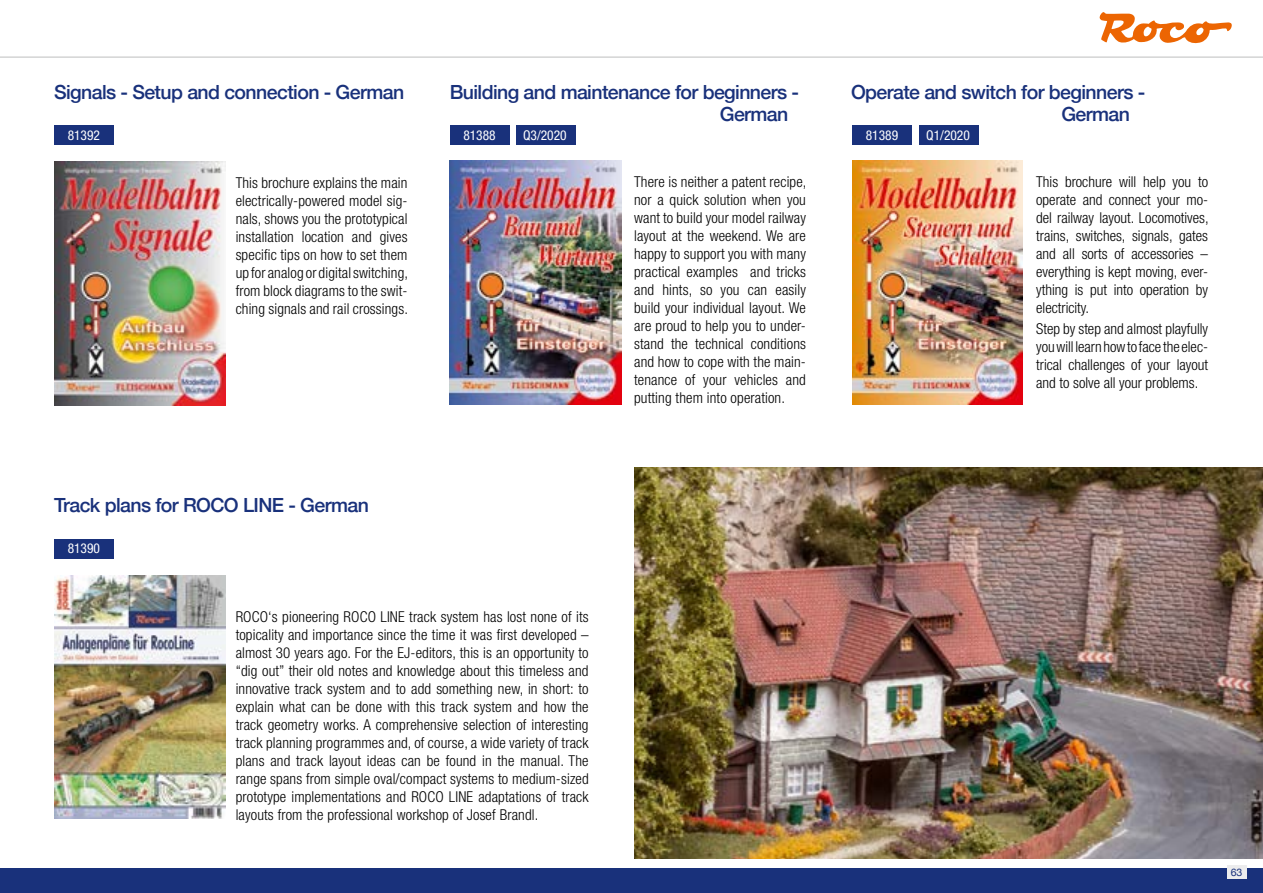
<style>
.page{position:relative;width:1263px;height:893px;background:#fff}
.page>*{position:absolute;margin:0;border:0;box-sizing:border-box;transform-origin:0 0}
.t1{font:500 19.5px/22.5px "Helvetica Neue";letter-spacing:-.03em;color:#19317b}
.t2{font:300 condensed 15px/18px "Helvetica Neue LT Std";letter-spacing:.01em;color:#000;text-align:justify}
.t3{font:condensed 13.5px "Helvetica Neue LT Std";color:#fff}
.t4{font:10.5px "Helvetica Neue";color:#19317b}
</style>
<div class="page">
<hr style="left:0;top:57px;width:1263px;height:1px;background:#bdbebe">
<svg style="left:0;top:868px;width:1px;height:25px"></svg>
<div style="left:1px;top:868px;width:1262px;height:25px;background:#19317b"></div>
<svg style="left:1099px;top:12px;width:133px;height:32px"></svg>
<div style="left:1227px;top:865px;width:19px;height:14px;background:#ececed"></div>
<img style="left:450px;top:161px;width:172px;height:243px">
<img style="left:852px;top:161px;width:171px;height:243px">
<div style="left:450px;top:126px;width:59px;height:19px;background:#19317b"></div>
<div style="left:54px;top:126px;width:60px;height:19px;background:#19317b"></div>
<div style="left:54px;top:539px;width:60px;height:19px;background:#19317b"></div>
<div style="left:852px;top:126px;width:60px;height:19px;background:#19317b"></div>
<img style="left:54px;top:161px;width:172px;height:244px">
<img style="left:54px;top:575px;width:172px;height:243px">
<img style="left:634px;top:468px;width:629px;height:391px">
<div style="left:516px;top:126px;width:60px;height:19px;background:#19317b"></div>
<div style="left:919px;top:126px;width:60px;height:19px;background:#19317b"></div>
<h1 class="t1" style="left:54px;top:79px;width:352px">Signals - Setup and connection - German</h1>
<h1 class="t1" style="left:720px;top:79px;width:81px;text-indent:-270px">Building and maintenance for beginners -<br>German</h1>
<h1 class="t1" style="left:1061px;top:79px;width:85px;text-indent:-210px">Operate and switch for beginners -<br>German</h1>
<p class="t3" style="left:68px;top:127px;width:34px">81392</p>
<p class="t3" style="left:463px;top:127px;width:34px">81388</p>
<p class="t2" style="left:236px;top:173px;width:174px">This brochure explains the main electrically-powered model sig&shy;nals, shows you the prototypical installation location and gives specific tips on how to set them up for analog or digital switching, from block diagrams to the swit&shy;ching signals and rail crossings.</p>
<p class="t3" style="left:523px;top:127px;width:45px">Q3/2020</p>
<p class="t3" style="left:926px;top:127px;width:45px">Q1/2020</p>
<p class="t3" style="left:866px;top:127px;width:34px">81389</p>
<p class="t2" style="left:634px;top:172px;width:174px">There is neither a patent recipe, nor a quick solution when you want to build your model railway layout at the weekend. We are happy to support you with many practical examples and tricks and hints, so you can easily build your individual layout. We are proud to help you to under&shy;stand the technical conditions and how to cope with the main&shy;tenance of your vehicles and putting them into operation.</p>
<p class="t2" style="left:1036px;top:172px;width:174px">This brochure will help you to operate and connect your mo&shy;del railway layout. Locomotives, trains, switches, signals, gates and all sorts of accessories – everything is kept moving, ever&shy;ything is put into operation by electricity.</p>
<p class="t2" style="left:1036px;top:319px;width:173px">Step by step and almost playfully you will learn how to face the elec&shy;trical challenges of your layout and to solve all your problems.</p>
<h1 class="t1" style="left:54px;top:492px;width:316px">Track plans for ROCO LINE - German</h1>
<p class="t3" style="left:68px;top:541px;width:34px">81390</p>
<p class="t2" style="left:236px;top:607px;width:354px">ROCO‘s pioneering ROCO LINE track system has lost none of its topicality and importance since the time it was first developed – almost 30 years ago. For the EJ-editors, this is an opportunity to “dig out” their old notes and knowledge about this timeless and innovative track system and to add something new, in short: to explain what can be done with this track system and how the track geometry works. A comprehensive selection of interesting track planning programmes and, of course, a wide variety of track plans and track layout ideas can be found in the manual. The range spans from simple oval/compact systems to medium-sized prototype implementations and ROCO LINE adaptations of track layouts from the professional workshop of Josef Brandl.</p>
<p class="t4" style="left:1231px;top:865px;width:13px">63</p>
</div>
